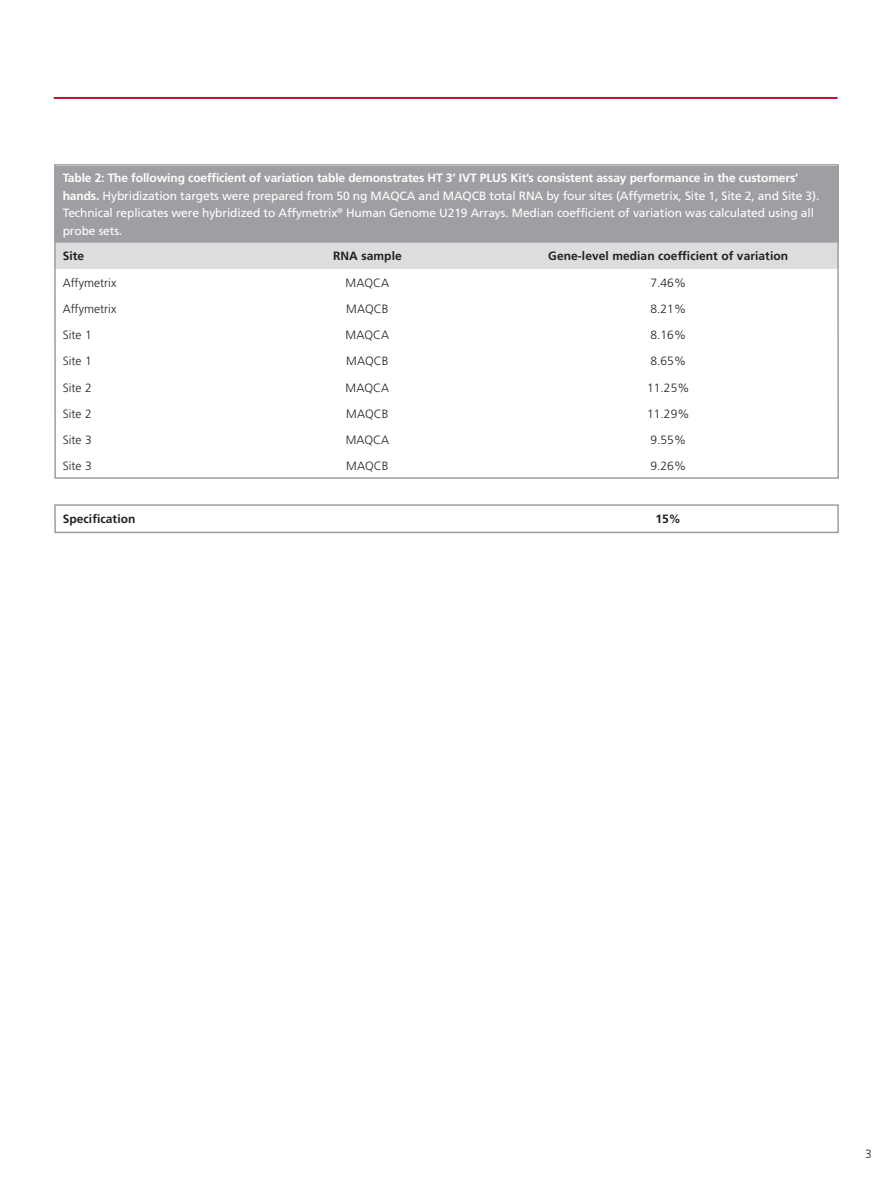
<style>
.page{position:relative;width:893px;height:1188px;background:#fff}
.page>*{position:absolute;margin:0;border:0;box-sizing:border-box;transform-origin:0 0}
.t1{font:12px/17.7px "Frutiger LT Std";letter-spacing:-.01em;color:#fff}
.t2{font:300 12px "Frutiger LT Std";letter-spacing:.005em;color:#231f20}
.t3{font:700 12px "Frutiger LT Std";letter-spacing:.005em;color:#231f20}
.s1{font-weight:700}
</style>
<div class="page">
<div style="left:54px;top:166px;width:783px;height:77px;background:#9d9fa2"></div>
<div style="left:57px;top:243px;width:778px;height:26px;background:#dcdddf"></div>
<div style="left:54px;top:164px;width:784px;height:315px;border:2px solid #9d9fa2"></div>
<div style="left:54px;top:504px;width:784px;height:29px;border:2px solid #9d9fa2"></div>
<hr style="left:54px;top:97px;width:783px;height:2px;background:#c21037">
<p class="t1" style="left:63px;top:169px;width:757px"><span class="s1">Table 2: The following coefficient of variation table demonstrates HT 3’ IVT PLUS Kit’s consistent assay performance in the customers’ hands.</span> Hybridization targets were prepared from 50 ng MAQCA and MAQCB total RNA by four sites (Affymetrix, Site 1, Site 2, and Site 3).<br>Technical replicates were hybridized to Affymetrix<sup>®</sup> Human Genome U219 Arrays. Median coefficient of variation was calculated using all probe sets.</p>
<p class="t3" style="left:63px;top:249px;width:23px">Site</p>
<p class="t3" style="left:333px;top:249px;width:70px">RNA sample</p>
<p class="t3" style="left:548px;top:249px;width:241px">Gene-level median coefficient of variation</p>
<p class="t2" style="left:63px;top:276px;width:55px">Affymetrix</p>
<p class="t2" style="left:345px;top:276px;width:45px">MAQCA</p>
<p class="t2" style="left:650px;top:276px;width:37px">7.46%</p>
<p class="t2" style="left:63px;top:302px;width:55px">Affymetrix</p>
<p class="t2" style="left:346px;top:302px;width:44px">MAQCB</p>
<p class="t2" style="left:650px;top:302px;width:37px">8.21%</p>
<p class="t2" style="left:63px;top:328px;width:30px">Site 1</p>
<p class="t2" style="left:345px;top:328px;width:45px">MAQCA</p>
<p class="t2" style="left:650px;top:328px;width:37px">8.16%</p>
<p class="t2" style="left:63px;top:354px;width:30px">Site 1</p>
<p class="t2" style="left:346px;top:354px;width:44px">MAQCB</p>
<p class="t2" style="left:650px;top:354px;width:37px">8.65%</p>
<p class="t2" style="left:63px;top:381px;width:30px">Site 2</p>
<p class="t2" style="left:345px;top:381px;width:45px">MAQCA</p>
<p class="t2" style="left:646px;top:381px;width:44px">11.25%</p>
<p class="t2" style="left:63px;top:407px;width:30px">Site 2</p>
<p class="t2" style="left:346px;top:407px;width:44px">MAQCB</p>
<p class="t2" style="left:646px;top:407px;width:44px">11.29%</p>
<p class="t2" style="left:63px;top:433px;width:30px">Site 3</p>
<p class="t2" style="left:345px;top:433px;width:45px">MAQCA</p>
<p class="t2" style="left:650px;top:433px;width:37px">9.55%</p>
<p class="t2" style="left:63px;top:460px;width:30px">Site 3</p>
<p class="t2" style="left:346px;top:460px;width:44px">MAQCB</p>
<p class="t2" style="left:650px;top:460px;width:37px">9.26%</p>
<p class="t3" style="left:63px;top:512px;width:74px">Specification</p>
<p class="t3" style="left:655px;top:512px;width:27px">15%</p>
<p class="t2" style="left:864px;top:1147px;width:8px">3</p>
</div>
